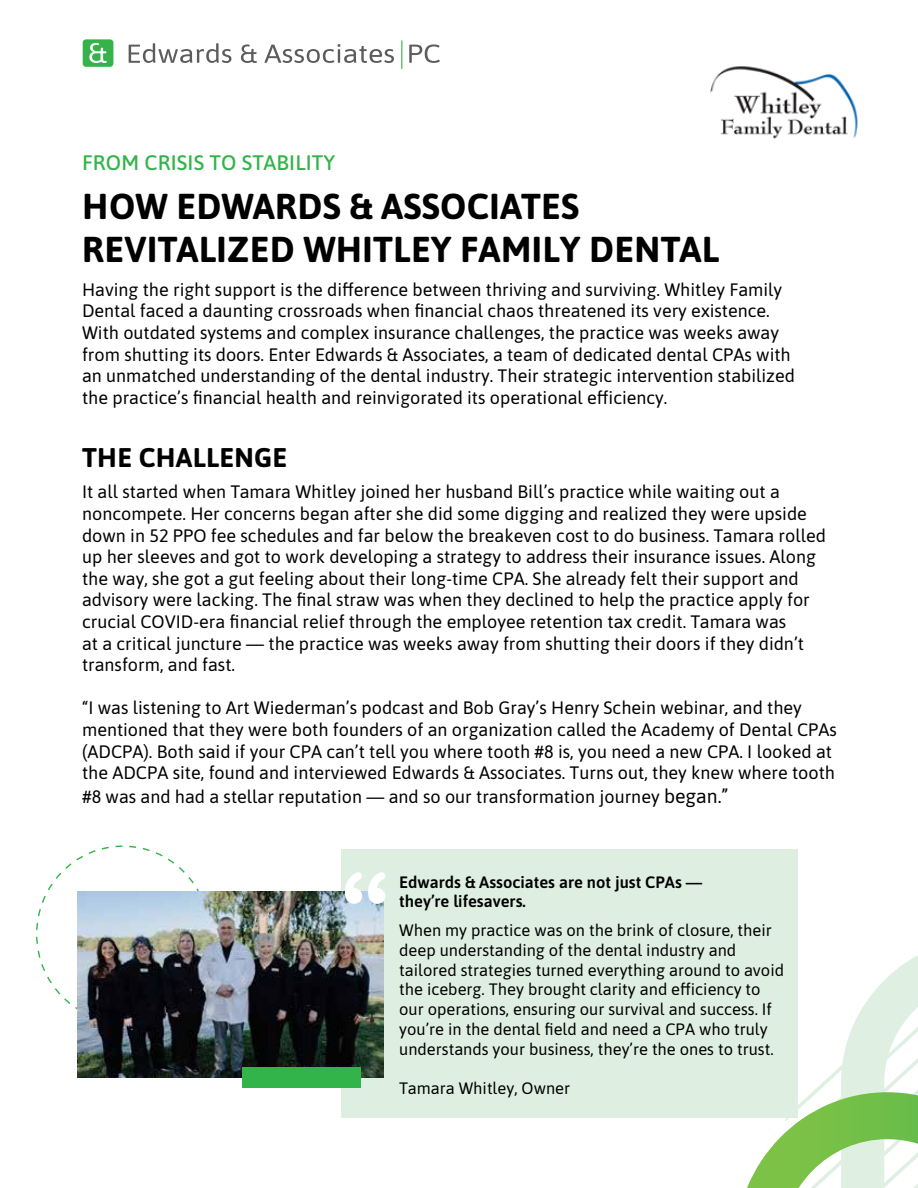
<style>
.page{position:relative;width:918px;height:1188px;background:#fff}
.page>*{position:absolute;margin:0;border:0;box-sizing:border-box;transform-origin:0 0}
.t1{font:108px "Arial Rounded MT Bold";color:#fff}
.t2{font:700 36px/43.2px "Asap";letter-spacing:.01em;color:#000}
.t3{font:700 27px "Asap";letter-spacing:.01em;color:#000}
.t4{font:500 21px "Asap";letter-spacing:.01em;color:#32b44a}
.t5{font:18px/21.6px "Asap";color:#000}
.t6{font:16.5px/19.8px "Asap";color:#000}
.t7{font:600 16.5px/19.8px "Asap";color:#000}
.s1{font-size:19.5px}
</style>
<div class="page">
<svg style="left:747px;top:955px;width:171px;height:233px"></svg>
<img style="left:710px;top:66px;width:148px;height:72px">
<svg style="left:129px;top:43px;width:102px;height:20px"></svg>
<svg style="left:241px;top:44px;width:16px;height:19px"></svg>
<svg style="left:264px;top:44px;width:130px;height:19px"></svg>
<svg style="left:409px;top:44px;width:31px;height:19px"></svg>
<svg style="left:401px;top:40px;width:1px;height:29px"></svg>
<div style="left:83px;top:39px;width:30px;height:28px;background:#35b34a;border-radius:3px"></div>
<svg style="left:89px;top:43px;width:18px;height:20px"></svg>
<div style="left:341px;top:849px;width:457px;height:269px;background:#deefe1"></div>
<img style="left:78px;top:892px;width:305px;height:185px">
<div style="left:242px;top:1067px;width:118px;height:20px;background:#32b44a"></div>
<p class="t4" style="left:82px;top:148px;width:255px">FROM CRISIS TO STABILITY</p>
<h2 class="t2" style="left:82px;top:183px;width:639px">HOW EDWARDS &amp; ASSOCIATES<br>REVITALIZED WHITLEY FAMILY DENTAL</h2>
<p class="t5" style="left:82px;top:278px;width:714px">Having the right support is the difference between thriving and surviving. Whitley Family Dental faced a daunting crossroads when financial chaos threatened its very existence.<br>With outdated systems and complex insurance challenges, the practice was weeks away from shutting its doors. Enter Edwards &amp; Associates, a team of dedicated dental CPAs with an unmatched understanding of the dental industry. Their strategic intervention stabilized the practice’s financial health and reinvigorated its operational efficiency.</p>
<h3 class="t3" style="left:82px;top:439px;width:207px">THE CHALLENGE</h3>
<p class="t5" style="left:82px;top:480px;width:745px">It all started when Tamara Whitley joined her husband Bill’s practice while waiting out a noncompete. Her concerns began after she did some digging and realized they were upside down in 52 PPO fee schedules and far below the breakeven cost to do business. Tamara rolled up her sleeves and got to work developing a strategy to address their insurance issues. Along the way, she got a gut feeling about their long-time CPA. She already felt their support and advisory were lacking. The final straw was when they declined to help the practice apply for crucial COVID-era financial relief through the employee retention tax credit. Tamara was<br>at a critical juncture — the practice was weeks away from shutting their doors if they didn’t transform, and fast.</p>
<p class="t5" style="left:82px;top:696px;width:756px">“I was listening to Art Wiederman’s podcast and Bob Gray’s Henry Schein webinar, and they mentioned that they were both founders of an organization called the Academy of Dental CPAs (ADCPA). Both said if your CPA can’t tell you where tooth #8 is, you need a new CPA. I looked at the ADCPA site, found and interviewed Edwards &amp; Associates. Turns out, they knew where tooth</p>
<p class="t5" style="left:82px;top:785px;width:648px">#8 was and had a stellar reputation — and so our transformation journey <span class="s1">began.”</span></p>
<h1 class="t1" style="left:340px;top:849px;width:51px">“</h1>
<p class="t7" style="left:399px;top:871px;width:305px">Edwards &amp; Associates are not just CPAs — they’re lifesavers.</p>
<p class="t6" style="left:399px;top:919px;width:386px">When my practice was on the brink of closure, their deep understanding of the dental industry and tailored strategies turned everything around to avoid the iceberg. They brought clarity and efficiency to our operations, ensuring our survival and success. If you’re in the dental field and need a CPA who truly understands your business, they’re the ones to trust.</p>
<p class="t6" style="left:399px;top:1078px;width:172px">Tamara Whitley, Owner</p>
</div>
